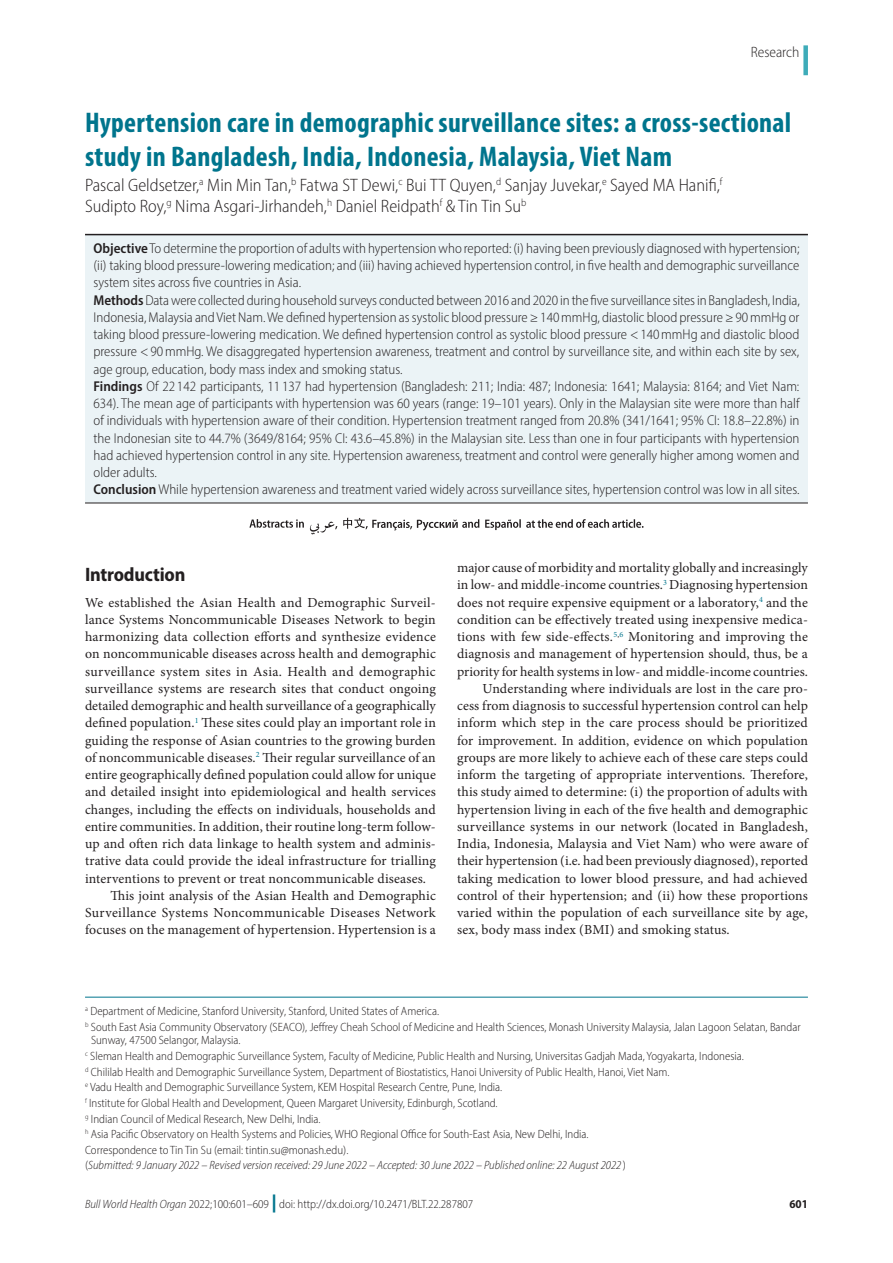
<style>
.page{position:relative;width:893px;height:1263px;background:#fff}
.page>*{position:absolute;margin:0;border:0;box-sizing:border-box;transform-origin:0 0}
.Article_Title{font:700 condensed 28.5px/33.8px "Myriad Pro";letter-spacing:.01em;color:#00758d}
.Head_1{font:700 semi-condensed 19.5px "Myriad Pro";letter-spacing:-.01em;color:#231f20}
.Authors{font:300 semi-condensed 18px/21px "Myriad Pro";color:#231f20}
.Section_Title{font:300 semi-condensed 15px "Myriad Pro";color:#231f20}
.Abstract_No_Ind{font:300 semi-condensed 14.25px/17.2px "Myriad Pro";color:#231f20;text-align:justify}
.Para_Ind{font:13.8px/17.2px "Minion Pro";letter-spacing:.005em;color:#231f20;text-align:justify}
.Para_No_Ind{font:13.8px/17.2px "Minion Pro";letter-spacing:.005em;color:#231f20;text-align:justify}
.Affiliations{font:300 semi-condensed 12px/13.5px "Myriad Pro";color:#231f20}
.Submission_info{font:italic 300 semi-condensed 12px "Myriad Pro";color:#231f20}
.t1{font:700 semi-condensed 12px "Myriad Pro";color:#231f20}
.s1{font-weight:600}
.s2{font-style:normal}
.s3{font-style:italic}
.s4{font-weight:900;font-stretch:normal;font-size:18px;color:#00758d}
</style>
<div class="page">
<div style="left:803px;top:45px;width:5px;height:30px;background:#3eacb9"></div>
<div style="left:85px;top:235px;width:723px;height:268px;background:#ebf3f6"></div>
<hr style="left:85px;top:997px;width:723px;height:1px;background:#00758d">
<hr style="left:85px;top:503px;width:723px;height:1px;background:#231f20">
<hr style="left:85px;top:234px;width:723px;height:1px;background:#231f20">
<svg style="left:310px;top:518px;width:334px;height:17px"></svg>
<svg style="left:249px;top:519px;width:55px;height:9px"></svg>
<p class="Section_Title" style="left:751px;top:43px;width:50px">Research</p>
<p class="Article_Title" style="left:85px;top:105px;width:708px">Hypertension care in demographic surveillance sites: a cross-sectional study in Bangladesh, India, Indonesia, Malaysia, Viet Nam</p>
<p class="Authors" style="left:85px;top:175px;width:639px">Pascal Geldsetzer,<sup>a</sup> Min Min Tan,<sup>b</sup> Fatwa ST Dewi,<sup>c</sup> Bui TT Quyen,<sup>d</sup> Sanjay Juvekar,<sup>e</sup> Sayed MA Hanifi,<sup>f<br></sup>Sudipto Roy,<sup>g</sup> Nima Asgari-Jirhandeh,<sup>h</sup> Daniel Reidpath<sup>f</sup> &amp; Tin Tin Su<sup>b</sup></p>
<p class="Abstract_No_Ind" style="left:94px;top:239px;width:708px"><span class="s1">Objective</span> To determine the proportion of adults with hypertension who reported: (i) having been previously diagnosed with hypertension; (ii) taking blood pressure-lowering medication; and (iii) having achieved hypertension control, in five health and demographic surveillance system sites across five countries in Asia.</p>
<p class="Abstract_No_Ind" style="left:94px;top:291px;width:708px"><span class="s1">Methods</span> Data were collected during household surveys conducted between 2016 and 2020 in the five surveillance sites in Bangladesh, India, Indonesia, Malaysia and Viet Nam. We defined hypertension as systolic blood pressure ≥140mmHg, diastolic blood pressure ≥90mmHg or taking blood pressure-lowering medication. We defined hypertension control as systolic blood pressure &lt;140mmHg and diastolic blood pressure &lt;90mmHg. We disaggregated hypertension awareness, treatment and control by surveillance site, and within each site by sex, age group, education, body mass index and smoking status.</p>
<p class="Abstract_No_Ind" style="left:94px;top:377px;width:707px"><span class="s1">Findings</span> Of 22 142 participants, 11 137 had hypertension (Bangladesh: 211; India: 487; Indonesia: 1641; Malaysia: 8164; and Viet Nam:<br>634). The mean age of participants with hypertension was 60 years (range: 19–101 years). Only in the Malaysian site were more than half of individuals with hypertension aware of their condition. Hypertension treatment ranged from 20.8% (341/1641; 95% CI: 18.8–22.8%) in the Indonesian site to 44.7% (3649/8164; 95% CI: 43.6–45.8%) in the Malaysian site. Less than one in four participants with hypertension had achieved hypertension control in any site. Hypertension awareness, treatment and control were generally higher among women and older adults.</p>
<p class="Abstract_No_Ind" style="left:94px;top:481px;width:707px"><span class="s1">Conclusion</span> While hypertension awareness and treatment varied widely across surveillance sites, hypertension control was low in all sites.</p>
<p class="Head_1" style="left:85px;top:562px;width:102px">Introduction</p>
<p class="Para_No_Ind" style="left:85px;top:594px;width:352px">We established the Asian Health and Demographic Surveil&shy;lance Systems Noncommunicable Diseases Network to begin harmonizing data collection efforts and synthesize evidence on noncommunicable diseases across health and demographic surveillance system sites in Asia. Health and demographic surveillance systems are research sites that conduct ongoing detailed demographic and health surveillance of a geographically defined population.<sup>1</sup> These sites could play an important role in guiding the response of Asian countries to the growing burden of noncommunicable diseases.<sup>2</sup> Their regular surveillance of an entire geographically defined population could allow for unique and detailed insight into epidemiological and health services changes, including the effects on individuals, households and entire communities. In addition, their routine long-term follow&shy;up and often rich data linkage to health system and adminis&shy;trative data could provide the ideal infrastructure for trialling interventions to prevent or treat noncommunicable diseases.</p>
<p class="Para_Ind" style="left:85px;top:887px;width:352px;text-indent:26px">This joint analysis of the Asian Health and Demographic Surveillance Systems Noncommunicable Diseases Network focuses on the management of hypertension. Hypertension is a</p>
<p class="Para_Ind" style="left:457px;top:559px;width:352px">major cause of morbidity and mortality globally and increasingly in low- and middle-income countries.<sup>3</sup> Diagnosing hypertension does not require expensive equipment or a laboratory,<sup>4</sup> and the condition can be effectively treated using inexpensive medica&shy;tions with few side-effects.<sup>5</sup><sup>,</sup><sup>6</sup> Monitoring and improving the diagnosis and management of hypertension should, thus, be a priority for health systems in low- and middle-income countries.</p>
<p class="Para_Ind" style="left:457px;top:680px;width:352px;text-indent:26px">Understanding where individuals are lost in the care pro&shy;cess from diagnosis to successful hypertension control can help inform which step in the care process should be prioritized for improvement. In addition, evidence on which population groups are more likely to achieve each of these care steps could inform the targeting of appropriate interventions. Therefore, this study aimed to determine: (i) the proportion of adults with hypertension living in each of the five health and demographic surveillance systems in our network (located in Bangladesh, India, Indonesia, Malaysia and Viet Nam) who were aware of their hypertension (i.e. had been previously diagnosed), reported taking medication to lower blood pressure, and had achieved control of their hypertension; and (ii) how these proportions varied within the population of each surveillance site by age, sex, body mass index (BMI) and smoking status.</p>
<p class="Affiliations" style="left:85px;top:1004px;width:356px"><sup>a</sup> Department of Medicine, Stanford University, Stanford, United States of America.</p>
<p class="Affiliations" style="left:91px;top:1020px;width:711px;text-indent:-6px"><sup>b</sup> South East Asia Community Observatory (SEACO), Jeffrey Cheah School of Medicine and Health Sciences, Monash University Malaysia, Jalan Lagoon Selatan, Bandar<br>Sunway, 47500 Selangor, Malaysia.</p>
<p class="Affiliations" style="left:85px;top:1049px;width:660px"><sup>c</sup> Sleman Health and Demographic Surveillance System, Faculty of Medicine, Public Health and Nursing, Universitas Gadjah Mada, Yogyakarta, Indonesia.</p>
<p class="Affiliations" style="left:85px;top:1065px;width:586px"><sup>d</sup> Chililab Health and Demographic Surveillance System, Department of Biostatistics, Hanoi University of Public Health, Hanoi, Viet Nam.</p>
<p class="Affiliations" style="left:85px;top:1080px;width:419px"><sup>e</sup> Vadu Health and Demographic Surveillance System, KEM Hospital Research Centre, Pune, India.</p>
<p class="Affiliations" style="left:85px;top:1096px;width:414px"><sup>f</sup> Institute for Global Health and Development, Queen Margaret University, Edinburgh, Scotland.</p>
<p class="Affiliations" style="left:85px;top:1112px;width:237px"><sup>g</sup> Indian Council of Medical Research, New Delhi, India.</p>
<p class="Affiliations" style="left:85px;top:1127px;width:505px"><sup>h</sup> Asia Pacific Observatory on Health Systems and Policies, WHO Regional Office for South-East Asia, New Delhi, India.</p>
<p class="Affiliations" style="left:85px;top:1143px;width:265px">Correspondence to Tin Tin Su (email: tintin.su@monash.edu).</p>
<p class="Submission_info" style="left:85px;top:1158px;width:542px"><span class="s2">(</span>Submitted: 9 January 2022 – Revised version received: 29 June 2022 – Accepted: 30 June 2022 – Published online: 22 August 2022 <span class="s2">)</span></p>
<p class="Affiliations" style="left:85px;top:1197px;width:390px"><span class="s3">Bull World Health Organ</span> 2022;100:601–609 <span class="s4">|</span> doi: http://dx.doi.org/10.2471/BLT.22.287807</p>
<p class="t1" style="left:789px;top:1196px;width:20px">601</p>
</div>
